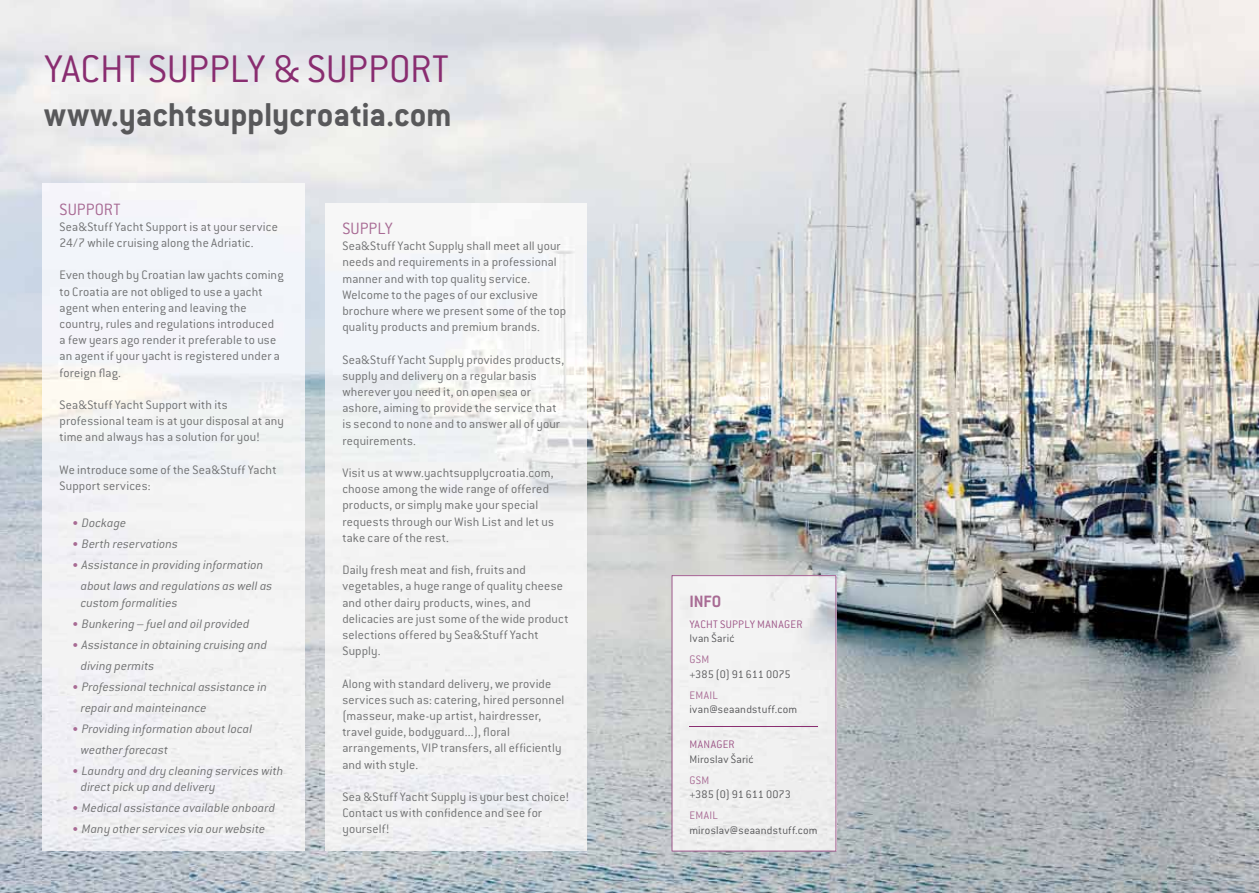
<style>
.page{position:relative;width:1259px;height:893px;background:#fff}
.page>*{position:absolute;margin:0;border:0;box-sizing:border-box;transform-origin:0 0}
.t1{font:300 42.3px "Conduit ITC";letter-spacing:.005em;color:#892d70}
.t2{font:700 36.3px "Conduit ITC";letter-spacing:-.005em;color:#58585a}
.t3{font:300 18px "Conduit ITC";letter-spacing:.01em;color:#a86b94}
.t4{font:700 18px "Conduit ITC";color:#a86b94}
.t5{font:300 13.5px/16.2px "Conduit ITC";letter-spacing:.01em;color:#707172}
.t6{font:italic 300 13.5px/21px "Conduit ITC";letter-spacing:.01em;color:#707172}
.t7{font:300 12px "Conduit ITC";letter-spacing:.015em;color:#58585a}
.t8{font:300 12px "Conduit ITC";letter-spacing:.03em;color:#9d5687}
.t9{font:300 12px "Conduit ITC";letter-spacing:.03em;color:#a86b94}
.t10{font:300 12px "Conduit ITC";letter-spacing:-.005em;color:#58585a}
.s1{font-family:"DIN";font-style:normal;font-size:12px;color:#a86b94}
</style>
<div class="page">
<img style="left:0;top:0;width:1259px;height:893px">
<img style="left:43px;top:184px;width:261px;height:666px">
<img style="left:325px;top:203px;width:262px;height:647px">
<svg style="left:671px;top:575px;width:165px;height:276px;fill:#f1f1f1"></svg>
<hr style="left:689px;top:726px;width:128px;height:1px;background:#892d70">
<h1 class="t1" style="left:44px;top:46px;width:406px">YACHT SUPPLY &amp; SUPPORT</h1>
<h2 class="t2" style="left:44px;top:93px;width:409px">www.yachtsupplycroatia.com</h2>
<h3 class="t3" style="left:60px;top:199px;width:62px">SUPPORT</h3>
<p class="t5" style="left:60px;top:219px;width:220px">Sea&amp;Stuff Yacht Support is at your service<br>24/7 while cruising along the Adriatic.</p>
<p class="t5" style="left:60px;top:267px;width:225px">Even though by Croatian law yachts coming to Croatia are not obliged to use a yacht agent when entering and leaving the country, rules and regulations introduced a few years ago render it preferable to use an agent if your yacht is registered under a foreign flag.</p>
<p class="t5" style="left:60px;top:397px;width:226px">Sea&amp;Stuff Yacht Support with its professional team is at your disposal at any time and always has a solution for you!</p>
<p class="t5" style="left:60px;top:462px;width:218px">We introduce some of the Sea&amp;Stuff Yacht<br>Support services:</p>
<p class="t6" style="left:72px;top:513px;width:56px"><span class="s1">•</span> Dockage</p>
<p class="t6" style="left:72px;top:534px;width:107px"><span class="s1">•</span> Berth reservations</p>
<p class="t6" style="left:81px;top:555px;width:193px;text-indent:-9px"><span class="s1">•</span> Assistance in providing information about laws and regulations as well as</p>
<p class="t6" style="left:81px;top:592px;width:98px">custom formalities</p>
<p class="t6" style="left:72px;top:613px;width:179px"><span class="s1">•</span> Bunkering – fuel and oil provided</p>
<p class="t6" style="left:81px;top:634px;width:188px;text-indent:-9px"><span class="s1">•</span> Assistance in obtaining cruising and diving permits</p>
<p class="t6" style="left:81px;top:676px;width:188px;text-indent:-9px"><span class="s1">•</span> Professional technical assistance in repair and mainteinance</p>
<p class="t6" style="left:81px;top:718px;width:173px;text-indent:-9px"><span class="s1">•</span> Providing information about local weather forecast</p>
<p class="t6" style="left:81px;top:762px;width:204px;line-height:16.2px;text-indent:-9px"><span class="s1">•</span> Laundry and dry cleaning services with direct pick up and delivery</p>
<p class="t6" style="left:72px;top:797px;width:204px"><span class="s1">•</span> Medical assistance available onboard</p>
<p class="t6" style="left:72px;top:818px;width:194px"><span class="s1">•</span> Many other services via our website</p>
<h3 class="t3" style="left:342px;top:219px;width:52px">SUPPLY</h3>
<p class="t5" style="left:342px;top:238px;width:225px">Sea&amp;Stuff Yacht Supply shall meet all your needs and requirements in a professional manner and with top quality service.<br>Welcome to the pages of our exclusive brochure where we present some of the top quality products and premium brands.</p>
<p class="t5" style="left:342px;top:351px;width:223px">Sea&amp;Stuff Yacht Supply provides products, supply and delivery on a regular basis wherever you need it, on open sea or ashore, aiming to provide the service that is second to none and to answer all of your requirements.</p>
<p class="t5" style="left:342px;top:465px;width:213px">Visit us at www.yachtsupplycroatia.com, choose among the wide range of offered products, or simply make your special requests through our Wish List and let us take care of the rest.</p>
<p class="t5" style="left:342px;top:562px;width:228px">Daily fresh meat and fish, fruits and vegetables, a huge range of quality cheese and other dairy products, wines, and delicacies are just some of the wide product selections offered by Sea&amp;Stuff Yacht Supply.</p>
<p class="t5" style="left:342px;top:675px;width:223px">Along with standard delivery, we provide services such as: catering, hired personnel (masseur, make-up artist, hairdresser, travel guide, bodyguard...), floral arrangements, VIP transfers, all efficiently and with style.</p>
<p class="t5" style="left:342px;top:789px;width:228px">Sea &amp;Stuff Yacht Supply is your best choice!<br>Contact us with confidence and see for yourself!</p>
<h3 class="t4" style="left:689px;top:591px;width:33px">INFO</h3>
<p class="t8" style="left:689px;top:618px;width:115px">YACHT SUPPLY MANAGER</p>
<p class="t7" style="left:689px;top:632px;width:47px">Ivan Šaric</p>
<p class="t9" style="left:689px;top:653px;width:21px">GSM</p>
<p class="t10" style="left:689px;top:667px;width:103px">+385 (0) 91 611 0075</p>
<p class="t9" style="left:689px;top:688px;width:30px">EMAIL</p>
<p class="t7" style="left:689px;top:703px;width:109px">ivan@seaandstuff.com</p>
<p class="t8" style="left:689px;top:738px;width:47px">MANAGER</p>
<p class="t7" style="left:689px;top:753px;width:66px">Miroslav Šaric</p>
<p class="t9" style="left:689px;top:774px;width:21px">GSM</p>
<p class="t7" style="left:689px;top:788px;width:103px">+385 (0) 91 611 0073</p>
<p class="t9" style="left:689px;top:809px;width:30px">EMAIL</p>
<p class="t7" style="left:689px;top:823px;width:130px">miroslav@seaandstuff.com</p>
</div>
